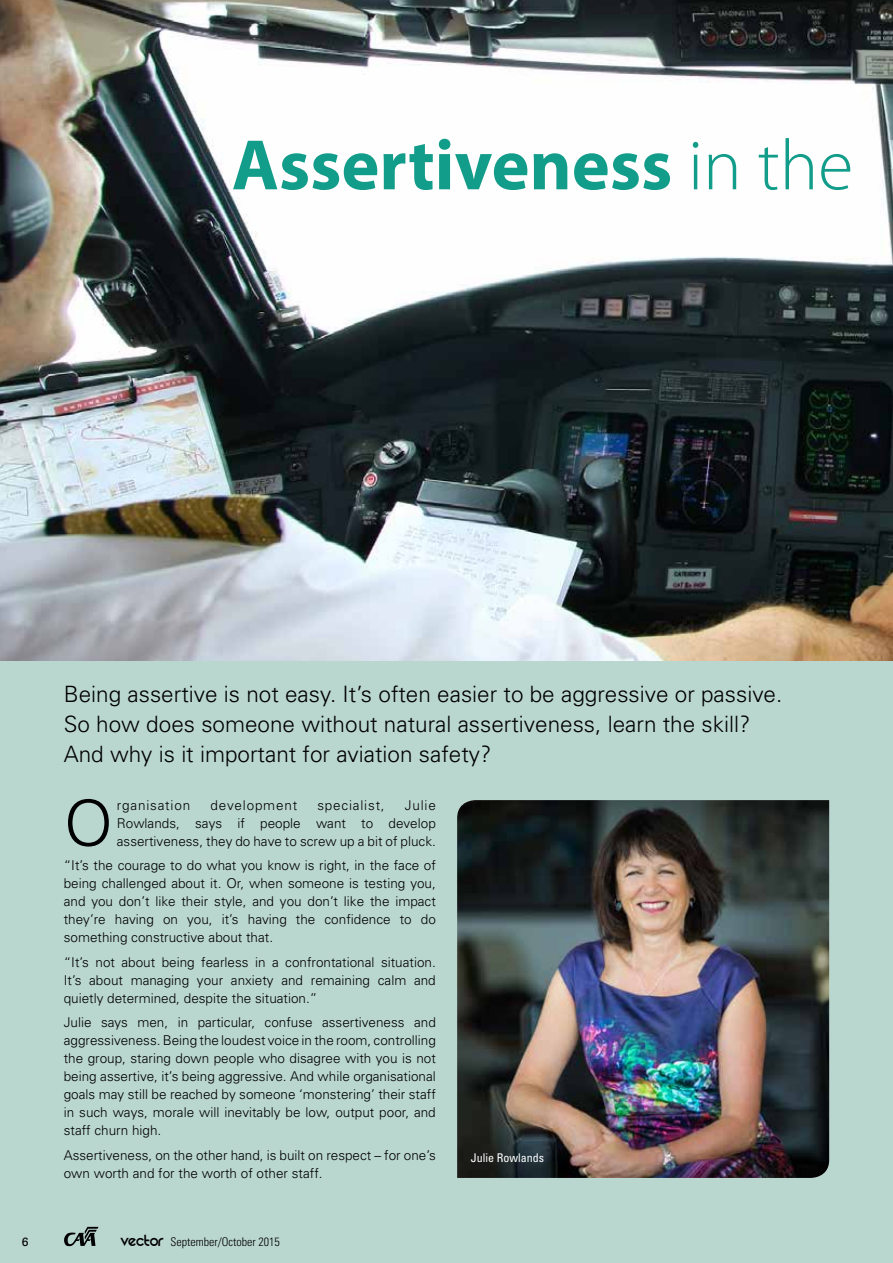
<style>
.page{position:relative;width:893px;height:1263px;background:#fff}
.page>*{position:absolute;margin:0;border:0;box-sizing:border-box;transform-origin:0 0}
.Heading_1{font:700 72px "Myriad Pro";color:#129c8a}
.Body_text_-_light_Ba{font:300 63.3px "Univers";color:#000}
.Intro{font:300 22.5px/30px "Univers";color:#000}
.Body_text_-_Light_Ba{font:300 13.5px/18px "Univers";color:#000;text-align:justify}
.Body_text_-_light_Ba-2{font:300 13.5px/18px "Univers";color:#000;text-align:justify}
.Body_text_-_light_Ba-3{font:300 13.5px "Univers";letter-spacing:.06em;color:#000}
.t1{font:300 condensed 12px "Univers";color:#000}
.t2{font:condensed 12px "Univers";color:#fff}
.Page_number{font:12px "Univers";color:#000}
.s1{font-weight:300}
.s2{font-family:"REZ";font-weight:400;font-stretch:normal;font-size:18px}
</style>
<div class="page">
<div style="left:0;top:660px;width:893px;height:603px;background:#bad7cf"></div>
<img style="left:0;top:0;width:893px;height:660px">
<img style="left:457px;top:800px;width:372px;height:378px">
<svg style="left:64px;top:1227px;width:34px;height:19px"></svg>
<p class="Heading_1" style="left:232px;top:118px;width:623px">Assertiveness <span class="s1">in the</span></p>
<p class="Intro" style="left:64px;top:678px;width:720px">Being assertive is not easy. It’s often easier to be aggressive or passive.<br>So how does someone without natural assertiveness, learn the skill?<br>And why is it important for aviation safety?</p>
<p class="Body_text_-_light_Ba" style="left:64px;top:785px;width:51px">O</p>
<p class="Body_text_-_light_Ba-3" style="left:117px;top:797px;width:75px">rganisation</p>
<p class="Body_text_-_light_Ba-3" style="left:210px;top:797px;width:88px">development</p>
<p class="Body_text_-_light_Ba-3" style="left:317px;top:797px;width:69px">specialist,</p>
<p class="Body_text_-_light_Ba-2" style="left:117px;top:795px;width:320px;text-indent:288px">Julie Rowlands, says if people want to develop assertiveness, they do have to screw up a bit of pluck.</p>
<p class="Body_text_-_Light_Ba" style="left:64px;top:856px;width:374px">“It’s the courage to do what you know is right, in the face of being challenged about it. Or, when someone is testing you, and you don’t like their style, and you don’t like the impact they’re having on you, it’s having the confidence to do something constructive about that.</p>
<p class="Body_text_-_Light_Ba" style="left:64px;top:952px;width:374px">“It’s not about being fearless in a confrontational situation.<br>It’s about managing your anxiety and remaining calm and quietly determined, despite the situation.”</p>
<p class="Body_text_-_Light_Ba" style="left:64px;top:1013px;width:374px">Julie says men, in particular, confuse assertiveness and aggressiveness. Being the loudest voice in the room, controlling the group, staring down people who disagree with you is not being assertive, it’s being aggressive. And while organisational goals may still be reached by someone ‘monstering’ their staff in such ways, morale will inevitably be low, output poor, and staff churn high.</p>
<p class="Body_text_-_Light_Ba" style="left:64px;top:1145px;width:374px">Assertiveness, on the other hand, is built on respect – for one’s own worth and for the worth of other staff.</p>
<p class="t2" style="left:471px;top:1150px;width:75px">Julie Rowlands</p>
<p class="Page_number" style="left:22px;top:1234px;width:8px">6</p>
<p class="t1" style="left:121px;top:1234px;width:161px"><span class="s2">vector</span> September/October 2015</p>
</div>
